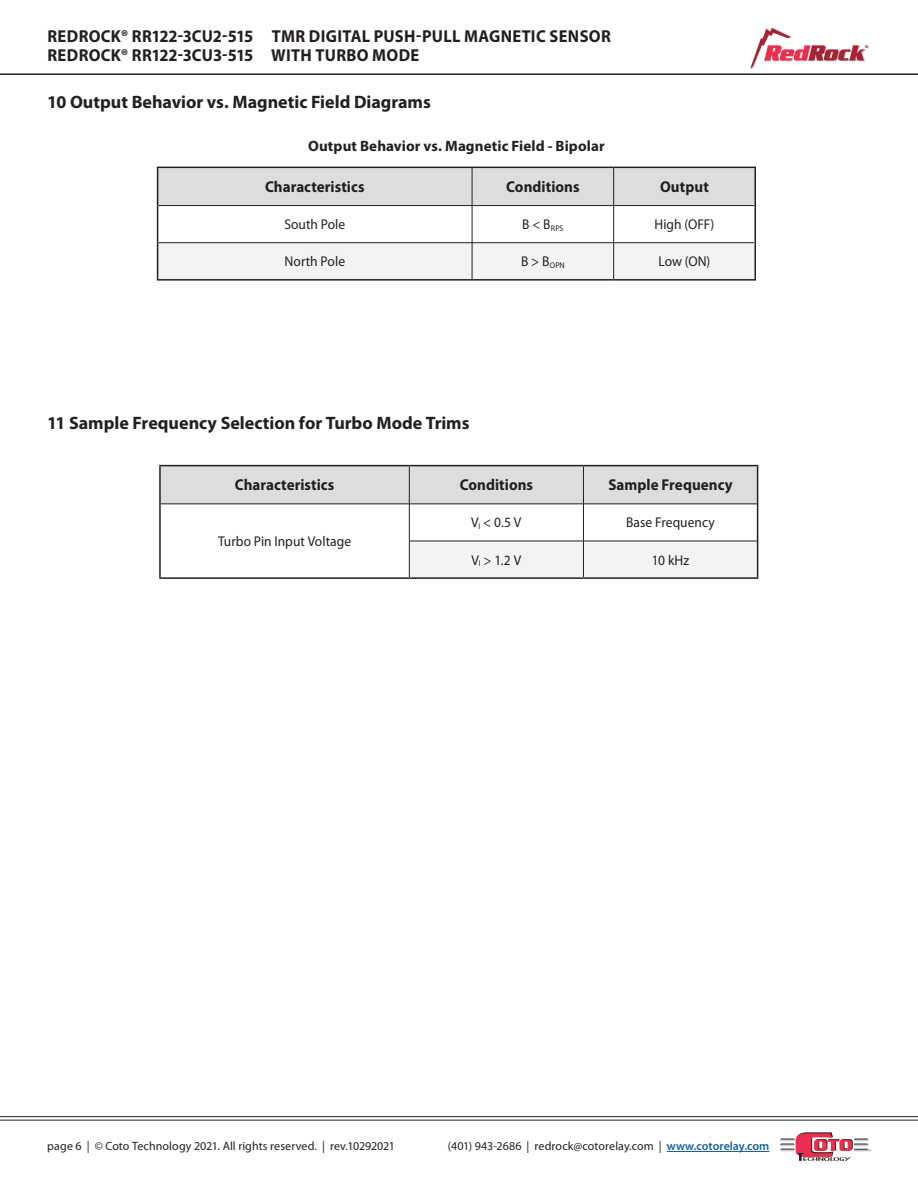
<style>
.page{position:relative;width:918px;height:1188px;background:#fff}
.page>*{position:absolute;margin:0;border:0;box-sizing:border-box;transform-origin:0 0}
.t1{font:700 18px "Myriad Pro";color:#231f20}
.t2{font:700 17.4px "Myriad Pro";letter-spacing:.015em;color:#231f20;scale:.95 1}
.Main_Title_for_TOC{font:700 15.75px "Myriad Pro";letter-spacing:.005em;color:#231f20;scale:.95 1}
.BCoto_Catalog_Subhea{font:700 15px "Myriad Pro";letter-spacing:.005em;color:#231f20}
.Main_Title_for_TOC-2{font:14.1px "Myriad Pro";letter-spacing:.005em;color:#231f20;scale:.95 1}
.t3{font:12px "Myriad Pro";letter-spacing:.005em;color:#231f20}
.t4{font:500 4.35px "Serpentine";color:#a52235}
.s1{font-weight:600;color:#175d9e}
</style>
<div class="page">
<hr style="left:667px;top:1151px;width:102px;height:1px;background:#175d9e">
<svg style="left:750px;top:28px;width:115px;height:41px"></svg>
<svg style="left:780px;top:1132px;width:91px;height:29px"></svg>
<hr style="left:0;top:74px;width:918px;height:1px;background:#231f20">
<hr style="left:0;top:1120px;width:918px;height:1px;background:#231f20">
<hr style="left:0;top:1116px;width:918px;height:1px;background:#231f20">
<div style="left:158px;top:168px;width:596px;height:37px;background:#dcdddf"></div>
<div style="left:158px;top:243px;width:596px;height:36px;background:#f2f3f4"></div>
<hr style="left:157px;top:167px;width:315px;height:1px;background:#231f20">
<hr style="left:157px;top:168px;width:1px;height:38px;background:#231f20">
<hr style="left:472px;top:167px;width:142px;height:1px;background:#231f20">
<hr style="left:614px;top:167px;width:142px;height:1px;background:#231f20">
<hr style="left:754px;top:168px;width:2px;height:38px;background:#231f20">
<hr style="left:157px;top:206px;width:1px;height:37px;background:#231f20">
<hr style="left:754px;top:206px;width:2px;height:37px;background:#231f20">
<hr style="left:157px;top:243px;width:1px;height:36px;background:#231f20">
<hr style="left:754px;top:243px;width:2px;height:36px;background:#231f20">
<hr style="left:157px;top:279px;width:315px;height:2px;background:#231f20">
<hr style="left:472px;top:279px;width:142px;height:2px;background:#231f20">
<hr style="left:614px;top:279px;width:142px;height:2px;background:#231f20">
<hr style="left:472px;top:168px;width:1px;height:37px;background:#231f20">
<hr style="left:613px;top:168px;width:1px;height:37px;background:#231f20">
<hr style="left:158px;top:205px;width:314px;height:1px;background:#231f20">
<hr style="left:472px;top:205px;width:142px;height:1px;background:#231f20">
<hr style="left:472px;top:206px;width:1px;height:37px;background:#231f20">
<hr style="left:614px;top:205px;width:141px;height:1px;background:#231f20">
<hr style="left:613px;top:206px;width:1px;height:37px;background:#231f20">
<hr style="left:158px;top:242px;width:314px;height:1px;background:#231f20">
<hr style="left:472px;top:242px;width:142px;height:1px;background:#231f20">
<hr style="left:472px;top:243px;width:1px;height:36px;background:#231f20">
<hr style="left:614px;top:242px;width:141px;height:1px;background:#231f20">
<hr style="left:613px;top:243px;width:1px;height:36px;background:#231f20">
<div style="left:161px;top:466px;width:596px;height:38px;background:#dcdddf"></div>
<div style="left:410px;top:542px;width:347px;height:35px;background:#f2f3f4"></div>
<hr style="left:159px;top:465px;width:250px;height:1px;background:#231f20">
<hr style="left:159px;top:466px;width:2px;height:38px;background:#231f20">
<hr style="left:409px;top:465px;width:174px;height:1px;background:#231f20">
<hr style="left:583px;top:465px;width:175px;height:1px;background:#231f20">
<hr style="left:757px;top:466px;width:1px;height:38px;background:#231f20">
<hr style="left:159px;top:504px;width:2px;height:37px;background:#231f20">
<hr style="left:757px;top:504px;width:1px;height:37px;background:#231f20">
<hr style="left:159px;top:541px;width:2px;height:36px;background:#231f20">
<hr style="left:757px;top:541px;width:1px;height:36px;background:#231f20">
<hr style="left:159px;top:577px;width:250px;height:2px;background:#231f20">
<hr style="left:409px;top:577px;width:174px;height:2px;background:#231f20">
<hr style="left:583px;top:577px;width:175px;height:2px;background:#231f20">
<hr style="left:409px;top:466px;width:1px;height:38px;background:#231f20">
<hr style="left:583px;top:466px;width:1px;height:38px;background:#231f20">
<hr style="left:161px;top:504px;width:248px;height:1px;background:#231f20">
<hr style="left:409px;top:504px;width:174px;height:1px;background:#231f20">
<hr style="left:409px;top:504px;width:1px;height:37px;background:#231f20">
<hr style="left:583px;top:504px;width:174px;height:1px;background:#231f20">
<hr style="left:583px;top:504px;width:1px;height:37px;background:#231f20">
<hr style="left:409px;top:541px;width:174px;height:1px;background:#231f20">
<hr style="left:409px;top:541px;width:1px;height:36px;background:#231f20">
<hr style="left:583px;top:541px;width:174px;height:1px;background:#231f20">
<hr style="left:583px;top:541px;width:1px;height:36px;background:#231f20">
<h2 class="t2" style="left:47px;top:27px;width:595px">REDROCK® RR122-3CU2-515 TMR DIGITAL PUSH-PULL MAGNETIC SENSOR</h2>
<h2 class="t2" style="left:47px;top:45px;width:393px">REDROCK® RR122-3CU3-515 WITH TURBO MODE</h2>
<p class="t1" style="left:47px;top:92px;width:385px">10 Output Behavior vs. Magnetic Field Diagrams</p>
<p class="BCoto_Catalog_Subhea" style="left:308px;top:137px;width:298px">Output Behavior vs. Magnetic Field - Bipolar</p>
<p class="Main_Title_for_TOC" style="left:265px;top:178px;width:106px">Characteristics</p>
<p class="Main_Title_for_TOC" style="left:506px;top:178px;width:79px">Conditions</p>
<p class="Main_Title_for_TOC" style="left:660px;top:178px;width:53px">Output</p>
<p class="Main_Title_for_TOC-2" style="left:284px;top:217px;width:66px">South Pole</p>
<p class="Main_Title_for_TOC-2" style="left:522px;top:217px;width:45px">B &lt; B<sub>RPS</sub></p>
<p class="Main_Title_for_TOC-2" style="left:655px;top:217px;width:64px">High (OFF)</p>
<p class="Main_Title_for_TOC-2" style="left:285px;top:254px;width:65px">North Pole</p>
<p class="Main_Title_for_TOC-2" style="left:521px;top:254px;width:48px">B &gt; B<sub>OPN</sub></p>
<p class="Main_Title_for_TOC-2" style="left:658px;top:254px;width:56px">Low (ON)</p>
<p class="t1" style="left:47px;top:413px;width:424px">11 Sample Frequency Selection for Turbo Mode Trims</p>
<p class="Main_Title_for_TOC" style="left:235px;top:476px;width:106px">Characteristics</p>
<p class="Main_Title_for_TOC" style="left:460px;top:476px;width:79px">Conditions</p>
<p class="Main_Title_for_TOC" style="left:608px;top:476px;width:132px">Sample Frequency</p>
<p class="Main_Title_for_TOC-2" style="left:218px;top:534px;width:142px">Turbo Pin Input Voltage</p>
<p class="Main_Title_for_TOC-2" style="left:471px;top:515px;width:54px">V<sub>I</sub> &lt; 0.5 V</p>
<p class="Main_Title_for_TOC-2" style="left:626px;top:515px;width:95px">Base Frequency</p>
<p class="Main_Title_for_TOC-2" style="left:472px;top:552px;width:54px">V<sub>I</sub> &gt; 1.2 V</p>
<p class="Main_Title_for_TOC-2" style="left:652px;top:552px;width:41px">10 kHz</p>
<p class="t4" style="left:865px;top:45px;width:5px">®</p>
<p class="t3" style="left:47px;top:1140px;width:349px">page 6 | © Coto Technology 2021. All rights reserved. | rev.10292021</p>
<p class="t3" style="left:448px;top:1140px;width:323px">(401) 943-2686 | redrock@cotorelay.com | <span class="s1">www.cotorelay.com</span></p>
</div>
